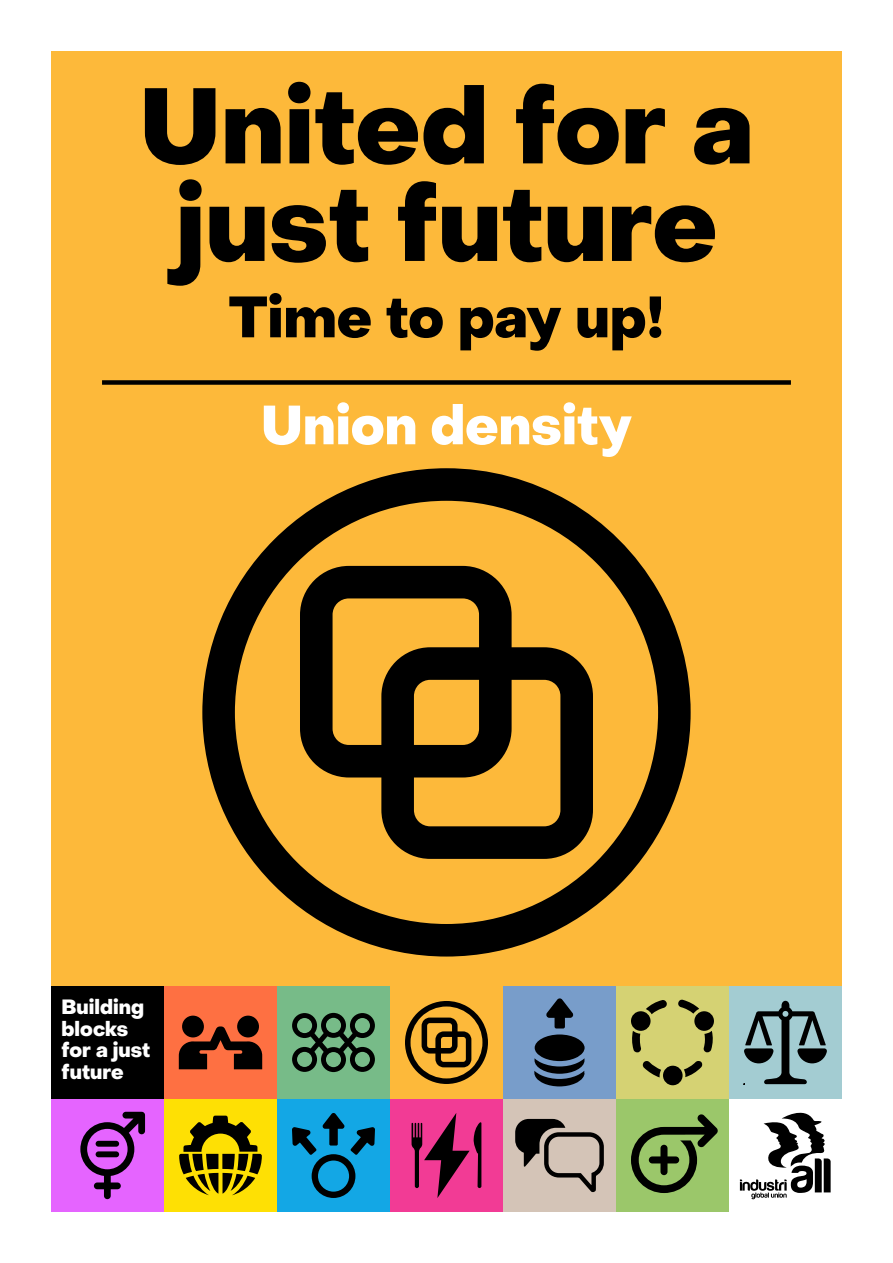
<style>
.page{position:relative;width:893px;height:1263px;background:#fff}
.page>*{position:absolute;margin:0;border:0;box-sizing:border-box;transform-origin:0 0}
.t1{font:800 105px/97.5px "Object Sans";color:#000;text-align:center}
.t2{font:800 57px "Object Sans";color:#000}
.t3{font:800 54px "Object Sans";color:#fff}
.t4{font:800 20.25px/21.8px "Object Sans";color:#fff}
</style>
<div class="page">
<div style="left:164px;top:986px;width:113px;height:113px;background:#fe7042"></div>
<div style="left:237px;top:1015px;width:22px;height:22px;background:#000;border-radius:50%"></div>
<svg style="left:179px;top:1026px;width:83px;height:43px"></svg>
<div style="left:182px;top:1015px;width:22px;height:22px;background:#000;border-radius:50%"></div>
<div style="left:277px;top:986px;width:113px;height:113px;background:#7b8"></div>
<svg style="left:292px;top:1013px;width:83px;height:59px"></svg>
<div style="left:390px;top:986px;width:113px;height:113px;background:#fdb93a"></div>
<svg style="left:405px;top:1001px;width:83px;height:83px"></svg>
<div style="left:503px;top:986px;width:113px;height:113px;background:#789dca"></div>
<svg style="left:534px;top:1034px;width:51px;height:52px"></svg>
<svg style="left:546px;top:998px;width:28px;height:30px"></svg>
<div style="left:616px;top:986px;width:113px;height:113px;background:#d5d273"></div>
<div style="left:631px;top:1011px;width:20px;height:20px;background:#000;border-radius:50%"></div>
<div style="left:663px;top:1066px;width:20px;height:19px;background:#000;border-radius:50%"></div>
<div style="left:694px;top:1011px;width:20px;height:20px;background:#000;border-radius:50%"></div>
<svg style="left:642px;top:1061px;width:19px;height:16px"></svg>
<svg style="left:684px;top:1061px;width:19px;height:16px"></svg>
<svg style="left:632px;top:1031px;width:9px;height:21px"></svg>
<svg style="left:646px;top:1000px;width:21px;height:14px"></svg>
<svg style="left:678px;top:999px;width:21px;height:15px"></svg>
<svg style="left:703px;top:1031px;width:10px;height:21px"></svg>
<div style="left:729px;top:986px;width:113px;height:113px;background:#a3ccd2"></div>
<svg style="left:744px;top:1001px;width:83px;height:84px"></svg>
<div style="left:51px;top:1099px;width:113px;height:113px;background:#e564ff"></div>
<svg style="left:80px;top:1112px;width:65px;height:87px"></svg>
<div style="left:96px;top:1141px;width:23px;height:6px;background:#000;border-radius:3px"></div>
<div style="left:96px;top:1151px;width:23px;height:6px;background:#000;border-radius:3px"></div>
<div style="left:164px;top:1099px;width:113px;height:113px;background:#fee004"></div>
<svg style="left:179px;top:1115px;width:83px;height:80px"></svg>
<div style="left:277px;top:1099px;width:113px;height:113px;background:#13a7e5"></div>
<svg style="left:292px;top:1113px;width:83px;height:85px"></svg>
<div style="left:616px;top:1099px;width:113px;height:113px;background:#9bc76a"></div>
<svg style="left:631px;top:1114px;width:87px;height:79px"></svg>
<div style="left:503px;top:1099px;width:113px;height:113px;background:#d4c4b7"></div>
<svg style="left:515px;top:1119px;width:89px;height:74px"></svg>
<div style="left:390px;top:1099px;width:113px;height:113px;background:#f23b95"></div>
<svg style="left:412px;top:1113px;width:69px;height:85px"></svg>
<div style="left:51px;top:986px;width:113px;height:113px;background:#000"></div>
<div style="left:51px;top:425px;width:791px;height:561px;background:#fdb93a"></div>
<svg style="left:202px;top:468px;width:489px;height:488px"></svg>
<div style="left:51px;top:51px;width:791px;height:374px;background:#fdb93a"></div>
<div style="left:102px;top:380px;width:689px;height:5px;background:#000"></div>
<svg style="left:740px;top:1113px;width:91px;height:86px"></svg>
<h1 class="t1" style="left:139px;top:80px;width:616px">United for a just future</h1>
<h2 class="t2" style="left:229px;top:283px;width:437px">Time to pay up!</h2>
<h3 class="t3" style="left:261px;top:392px;width:372px">Union density</h3>
<p class="t4" style="left:62px;top:996px;width:90px">Building blocks for a just future</p>
</div>
